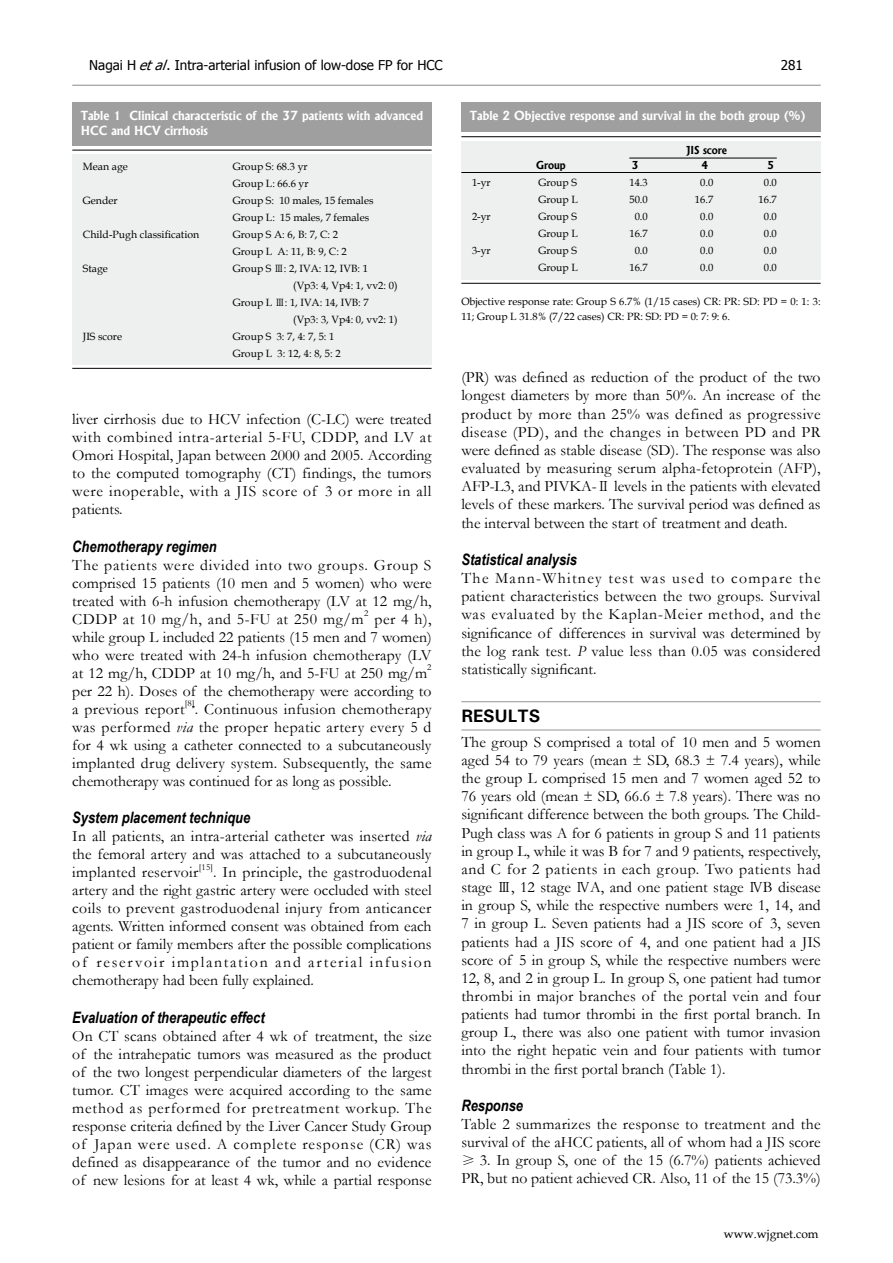
<style>
.page{position:relative;width:893px;height:1263px;background:#fff}
.page>*{position:absolute;margin:0;border:0;box-sizing:border-box;transform-origin:0 0}
.t1{font:700 18px "Univers";color:#000}
.t2{font:15.75px/18px "Garamond";color:#000;text-align:justify}
.t3{font:italic 700 15.75px "Arial Narrow";color:#000}
.t4{font:13.5px "Tahoma";color:#000}
.t5{font:700 12px/15px "Albertus";color:#fff}
.t6{font:12px "Book Antiqua";color:#000}
.t7{font:10.5px/17px "Book Antiqua";color:#000}
.t8{font:700 10.5px "Albertus";color:#000}
.t9{font:9.15px "Garamond";color:#000}
.s1{font-style:italic}
.s2{font-family:"Koz Min Pro";font-size:9.75px}
.s3{font-family:"Koz Min Pro";font-size:13.5px}
.s4{font-size:14.25px}
.s5{font-family:"Sim Sun";font-size:13.5px}
</style>
<div class="page">
<hr style="left:72px;top:85px;width:749px;height:1px;background:#898989">
<div style="left:72px;top:102px;width:360px;height:44px;background:#9f9fa0"></div>
<div style="left:72px;top:154px;width:360px;height:210px;background:#eeefef"></div>
<hr style="left:72px;top:150px;width:360px;height:1px;background:#000">
<hr style="left:72px;top:368px;width:360px;height:1px;background:#000">
<div style="left:461px;top:102px;width:360px;height:29px;background:#9f9fa0"></div>
<div style="left:461px;top:141px;width:360px;height:138px;background:#eeefef"></div>
<hr style="left:461px;top:136px;width:360px;height:1px;background:#000">
<hr style="left:461px;top:172px;width:360px;height:1px;background:#000">
<hr style="left:461px;top:283px;width:360px;height:1px;background:#000">
<hr style="left:629px;top:158px;width:148px;height:1px;background:#000">
<hr style="left:461px;top:701px;width:360px;height:1px;background:#949495">
<hr style="left:461px;top:730px;width:360px;height:1px;background:#949495">
<p class="t4" style="left:89px;top:56px;width:355px">Nagai H <span class="s1">etal</span>. Intra-arterial infusion of low-dose FP for HCC</p>
<p class="t4" style="left:781px;top:56px;width:24px">281</p>
<p class="t5" style="left:81px;top:108px;width:344px">Table 1 Clinical characteristic of the 37 patients with advanced<br>HCC and HCV cirrhosis</p>
<p class="t7" style="left:83px;top:157px;width:47px">Mean age</p>
<p class="t7" style="left:233px;top:157px;width:77px">Group S: 68.3 yr<br>Group L: 66.6 yr</p>
<p class="t7" style="left:83px;top:192px;width:36px">Gender</p>
<p class="t7" style="left:233px;top:192px;width:142px">Group S: 10 males, 15 females<br>Group L: 15 males, 7 females</p>
<p class="t7" style="left:83px;top:226px;width:118px">Child-Pugh classification</p>
<p class="t7" style="left:233px;top:226px;width:116px">Group S A: 6, B: 7, C: 2<br>Group L A: 11, B: 9, C: 2</p>
<p class="t7" style="left:83px;top:260px;width:27px">Stage</p>
<p class="t7" style="left:233px;top:260px;width:137px">Group S <span class="s2">Ⅲ</span>: 2, IVA: 12, IVB: 1</p>
<p class="t7" style="left:293px;top:277px;width:106px">(Vp3: 4, Vp4: 1, vv2: 0)</p>
<p class="t7" style="left:233px;top:294px;width:138px">Group L <span class="s2">Ⅲ</span>: 1, IVA: 14, IVB: 7</p>
<p class="t7" style="left:293px;top:311px;width:106px">(Vp3: 3, Vp4: 0, vv2: 1)</p>
<p class="t7" style="left:83px;top:328px;width:41px">JIS score</p>
<p class="t7" style="left:233px;top:328px;width:109px">Group S 3: 7, 4: 7, 5: 1<br>Group L 3: 12, 4: 8, 5: 2</p>
<p class="t2" style="left:72px;top:410px;width:361px">liver cirrhosis due to HCV infection (C-LC) were treated with combined intra-arterial 5-FU, CDDP, and LV at Omori Hospital, Japan between 2000 and 2005. According to the computed tomography (CT) findings, the tumors were inoperable, with a JIS score of 3 or more in all patients.</p>
<p class="t3" style="left:72px;top:534px;width:146px">Chemotherapy regimen</p>
<p class="t2" style="left:72px;top:555px;width:361px">The patients were divided into two groups. Group S comprised 15 patients (10 men and 5 women) who were treated with 6-h infusion chemotherapy (LV at 12 mg/h, CDDP at 10 mg/h, and 5-FU at 250 mg/m</p>
<p class="t9" style="left:364px;top:607px;width:6px">2</p>
<p class="t2" style="left:72px;top:609px;width:361px;text-indent:302px">per 4 h), while group L included 22 patients (15 men and 7 women) who were treated with 24-h infusion chemotherapy (LV at 12 mg/h, CDDP at 10 mg/h, and 5-FU at 250 mg/m</p>
<p class="t9" style="left:427px;top:661px;width:6px">2</p>
<p class="t2" style="left:72px;top:681px;width:361px">per 22 h). Doses of the chemotherapy were according to a previous report</p>
<p class="t9" style="left:185px;top:697px;width:11px">[8]</p>
<p class="t2" style="left:72px;top:699px;width:361px;text-indent:122px">. Continuous infusion chemotherapy was performed <span class="s1">via</span> the proper hepatic artery every 5 d for 4 wk using a catheter connected to a subcutaneously implanted drug delivery system. Subsequently, the same chemotherapy was continued for as long as possible.</p>
<p class="t3" style="left:72px;top:806px;width:180px">System placement technique</p>
<p class="t2" style="left:72px;top:827px;width:361px">In all patients, an intra-arterial catheter was inserted <span class="s1">via </span>the femoral artery and was attached to a subcutaneously implanted reservoir</p>
<p class="t9" style="left:199px;top:860px;width:16px">[15]</p>
<p class="t2" style="left:72px;top:863px;width:361px;text-indent:141px">. In principle, the gastroduodenal artery and the right gastric artery were occluded with steel coils to prevent gastroduodenal injury from anticancer agents. Written informed consent was obtained from each patient or family members after the possible complications of reservoir implantation and arterial infusion chemotherapy had been fully explained.</p>
<p class="t3" style="left:72px;top:1005px;width:194px">Evaluation of therapeutic effect</p>
<p class="t2" style="left:72px;top:1026px;width:361px">On CT scans obtained after 4 wk of treatment, the size of the intrahepatic tumors was measured as the product of the two longest perpendicular diameters of the largest tumor. CT images were acquired according to the same method as performed for pretreatment workup. The response criteria defined by the Liver Cancer Study Group of Japan were used. A complete response (CR) was defined as disappearance of the tumor and no evidence of new lesions for at least 4 wk, while a partial response</p>
<p class="t5" style="left:470px;top:108px;width:337px">Table 2 Objective response and survival in the both group (%)</p>
<p class="t8" style="left:686px;top:144px;width:43px">JIS score</p>
<p class="t8" style="left:536px;top:159px;width:31px">Group</p>
<p class="t8" style="left:632px;top:159px;width:8px">3</p>
<p class="t8" style="left:701px;top:159px;width:8px">4</p>
<p class="t8" style="left:768px;top:159px;width:8px">5</p>
<p class="t7" style="left:472px;top:173px;width:20px">1-yr</p>
<p class="t7" style="left:538px;top:173px;width:40px">Group S</p>
<p class="t7" style="left:629px;top:173px;width:20px">14.3</p>
<p class="t7" style="left:700px;top:173px;width:15px">0.0</p>
<p class="t7" style="left:764px;top:173px;width:15px">0.0</p>
<p class="t7" style="left:538px;top:190px;width:41px">Group L</p>
<p class="t7" style="left:629px;top:190px;width:20px">50.0</p>
<p class="t7" style="left:695px;top:190px;width:20px">16.7</p>
<p class="t7" style="left:758px;top:190px;width:20px">16.7</p>
<p class="t7" style="left:472px;top:207px;width:20px">2-yr</p>
<p class="t7" style="left:538px;top:207px;width:40px">Group S</p>
<p class="t7" style="left:635px;top:207px;width:15px">0.0</p>
<p class="t7" style="left:700px;top:207px;width:15px">0.0</p>
<p class="t7" style="left:764px;top:207px;width:15px">0.0</p>
<p class="t7" style="left:538px;top:224px;width:41px">Group L</p>
<p class="t7" style="left:629px;top:224px;width:20px">16.7</p>
<p class="t7" style="left:700px;top:224px;width:15px">0.0</p>
<p class="t7" style="left:764px;top:224px;width:15px">0.0</p>
<p class="t7" style="left:472px;top:241px;width:20px">3-yr</p>
<p class="t7" style="left:538px;top:241px;width:40px">Group S</p>
<p class="t7" style="left:635px;top:241px;width:15px">0.0</p>
<p class="t7" style="left:700px;top:241px;width:15px">0.0</p>
<p class="t7" style="left:764px;top:241px;width:15px">0.0</p>
<p class="t7" style="left:538px;top:258px;width:41px">Group L</p>
<p class="t7" style="left:629px;top:258px;width:20px">16.7</p>
<p class="t7" style="left:700px;top:258px;width:15px">0.0</p>
<p class="t7" style="left:764px;top:258px;width:15px">0.0</p>
<p class="t7" style="left:461px;top:294px;width:361px;line-height:15px">Objective response rate: Group S 6.7% (1/15 cases) CR: PR: SD: PD = 0: 1: 3:<br>11; Group L 31.8% (7/22 cases) CR: PR: SD: PD = 0: 7: 9: 6.</p>
<p class="t2" style="left:461px;top:368px;width:361px">(PR) was defined as reduction of the product of the two longest diameters by more than 50%. An increase of the product by more than 25% was defined as progressive disease (PD), and the changes in between PD and PR were defined as stable disease (SD). The response was also evaluated by measuring serum alpha-fetoprotein (AFP), AFP-L3, and PIVKA-<span class="s3">Ⅱ</span> levels in the patients with elevated levels of these markers. The survival period was defined as the interval between the start of treatment and death.</p>
<p class="t3" style="left:461px;top:548px;width:117px">Statistical analysis</p>
<p class="t2" style="left:461px;top:569px;width:361px">The Mann-Whitney test was used to compare the patient characteristics between the two groups. Survival was evaluated by the Kaplan-Meier method, and the significance of differences in survival was determined by the log rank test. <span class="s1">P</span> value less than 0.05 was considered statistically significant.</p>
<p class="t1" style="left:461px;top:704px;width:81px">RESULTS</p>
<p class="t2" style="left:461px;top:732px;width:361px">The group S comprised a total of 10 men and 5 women aged 54 to 79 years (mean <span class="s4">±</span> SD, 68.3 <span class="s4">±</span> 7.4 years), while the group L comprised 15 men and 7 women aged 52 to 76 years old (mean <span class="s4">±</span> SD, 66.6 <span class="s4">±</span> 7.8 years). There was no significant difference between the both groups. The Child-Pugh class was A for 6 patients in group S and 11 patients in group L, while it was B for 7 and 9 patients, respectively, and C for 2 patients in each group. Two patients had stage <span class="s3">Ⅲ</span>, 12 stage <span class="s3">Ⅳ</span>A, and one patient stage <span class="s3">Ⅳ</span>B disease in group S, while the respective numbers were 1, 14, and 7 in group L. Seven patients had a JIS score of 3, seven patients had a JIS score of 4, and one patient had a JIS score of 5 in group S, while the respective numbers were 12, 8, and 2 in group L. In group S, one patient had tumor thrombi in major branches of the portal vein and four patients had tumor thrombi in the first portal branch. In group L, there was also one patient with tumor invasion into the right hepatic vein and four patients with tumor thrombi in the first portal branch (Table 1).</p>
<p class="t3" style="left:461px;top:1094px;width:63px">Response</p>
<p class="t2" style="left:461px;top:1115px;width:361px">Table 2 summarizes the response to treatment and the survival of the aHCC patients, all of whom had a JIS score <span class="s5">≥</span> 3. In group S, one of the 15 (6.7%) patients achieved PR, but no patient achieved CR. Also, 11 of the 15 (73.3%)</p>
<p class="t6" style="left:724px;top:1225px;width:96px">www.wjgnet.com</p>
</div>
